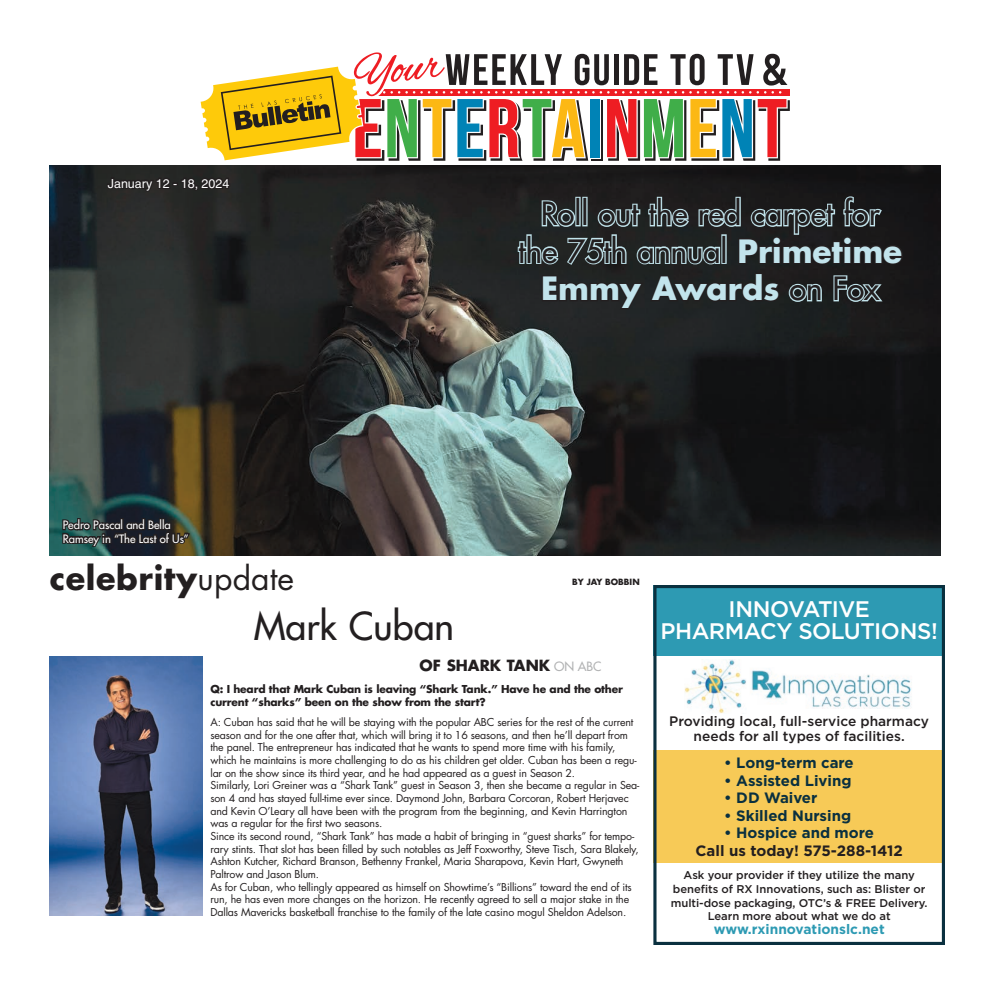
<style>
.page{position:relative;width:990px;height:990px;background:#fff}
.page>*{position:absolute;margin:0;border:0;box-sizing:border-box;transform-origin:0 0}
.t1{font:500 37.5px "Futura Std";color:#231f20}
.t2{font:700 31.88px "Futura Std";letter-spacing:.02em;color:#231f20}
.t3{font:500 31.25px/37.5px "Futura Std";color:#231f20;text-align:center}
.t4{font:500 22.5px/22.5px "Gotham";letter-spacing:-.025em;color:#fff;text-align:center}
.t5{font:700 15px "Gotham";color:#0a303f}
.t6{font:700 15px "Gotham";color:#231f20}
.t7{font:700 15px "Futura Std";color:#231f20}
.t8{font:500 13.75px/15px "Gotham";color:#231f20;text-align:center}
.t9{font:700 13.75px "Gotham";color:#2d9ab3}
.t10{font:12.5px "Helvetica LT Std";color:#fff}
.t11{font:500 11.25px/13.8px "Gotham";letter-spacing:-.005em;color:#231f20;text-align:center}
.t12{font:500 11.25px/13.5px "Futura Std";color:#fff}
.t13{font:11.25px "Helvetica LT Std";color:#231f20}
.t14{font:10.62px/12.6px "Futura Std";letter-spacing:-.015em;color:#231f20}
.t15{font:700 10.62px/12.6px "Futura Std";letter-spacing:-.015em;color:#231f20}
.t16{font:700 8.38px "Futura Std";color:#231f20}
.s1{font-weight:400}
.s2{font-weight:700;color:#c2e4ec}
.s3{font-weight:500;font-size:12.5px;color:#b2b3b4}
</style>
<div class="page">
<img style="left:50px;top:166px;width:890px;height:390px">
<div style="left:106px;top:176px;width:126px;height:26px;background:#252725"></div>
<svg style="left:200px;top:52px;width:590px;height:109px"></svg>
<svg style="left:61px;top:517px;width:131px;height:31px;background:#27302e"></svg>
<svg style="left:517px;top:195px;width:388px;height:116px;background:#3a4042"></svg>
<img style="left:49px;top:657px;width:154px;height:259px">
<div style="left:653px;top:585px;width:292px;height:70px;background:#2d9ab3"></div>
<div style="left:653px;top:750px;width:292px;height:113px;background:#f7ca57"></div>
<div style="left:653px;top:585px;width:292px;height:360px;border:3px solid #0a303f"></div>
<img style="left:684px;top:659px;width:62px;height:54px">
<img style="left:751px;top:669px;width:161px;height:40px">
<p class="t10" style="left:108px;top:176px;width:123px">January 12 - 18, 2024</p>
<p class="t12" style="left:63px;top:518px;width:128px">Pedro Pascal and Bella<br>Ramsey in “The Last of Us”</p>
<h2 class="t2" style="left:50px;top:556px;width:246px">celebrity<span class="s1">update</span></h2>
<h3 class="t3" style="left:518px;top:195px;width:386px">Roll out the red carpet for the 75th annual <span class="s2">Primetime<br>Emmy Awards</span> on Fox</h3>
<p class="t16" style="left:572px;top:576px;width:69px">BY JAY BOBBIN</p>
<h1 class="t1" style="left:254px;top:603px;width:202px">Mark Cuban</h1>
<h3 class="t7" style="left:420px;top:656px;width:183px">OF SHARK TANK <span class="s3">ON ABC</span></h3>
<p class="t15" style="left:210px;top:683px;width:414px">Q: I heard that Mark Cuban is leaving “Shark Tank.” Have he and the other current “sharks” been on the show from the start?</p>
<p class="t14" style="left:210px;top:716px;width:431px">A: Cuban has said that he will be staying with the popular ABC series for the rest of the current season and for the one after that, which will bring it to 16 seasons, and then he’ll depart from the panel. The entrepreneur has indicated that he wants to spend more time with his family, which he maintains is more challenging to do as his children get older. Cuban has been a regu&shy;lar on the show since its third year, and he had appeared as a guest in Season 2.<br>Similarly, Lori Greiner was a “Shark Tank” guest in Season 3, then she became a regular in Sea&shy;son 4 and has stayed full-time ever since. Daymond John, Barbara Corcoran, Robert Herjavec and Kevin O’Leary all have been with the program from the beginning, and Kevin Harrington was a regular for the first two seasons.<br>Since its second round, “Shark Tank” has made a habit of bringing in “guest sharks” for tempo&shy;rary stints. That slot has been filled by such notables as Jeff Foxworthy, Steve Tisch, Sara Blakely, Ashton Kutcher, Richard Branson, Bethenny Frankel, Maria Sharapova, Kevin Hart, Gwyneth Paltrow and Jason Blum.<br>As for Cuban, who tellingly appeared as himself on Showtime’s “Billions” toward the end of its run, he has even more changes on the horizon. He recently agreed to sell a major stake in the Dallas Mavericks basketball franchise to the family of the late casino mogul Sheldon Adelson.</p>
<h3 class="t4" style="left:661px;top:597px;width:279px">INNOVATIVE<br>PHARMACY SOLUTIONS!</h3>
<p class="t8" style="left:669px;top:713px;width:261px">Providing local, full-service pharmacy needs for all types of facilities.</p>
<h3 class="t5" style="left:724px;top:753px;width:131px">• Long-term care</h3>
<h3 class="t5" style="left:724px;top:770px;width:129px">• Assisted Living</h3>
<h3 class="t5" style="left:724px;top:788px;width:95px">• DD Waiver</h3>
<h3 class="t5" style="left:724px;top:805px;width:128px">• Skilled Nursing</h3>
<h3 class="t5" style="left:724px;top:823px;width:151px">• Hospice and more</h3>
<h3 class="t6" style="left:696px;top:840px;width:209px">Call us today! 575-288-1412</h3>
<p class="t11" style="left:671px;top:868px;width:258px">Ask your provider if they utilize the many benefits of RX Innovations, such as: Blister or multi-dose packaging, OTC’s &amp; FREE Delivery.<br>Learn more about what we do at</p>
<p class="t9" style="left:714px;top:920px;width:173px">www.rxinnovationslc.net</p>
<p class="t13" style="left:890px;top:894px;width:45px">2 x 4” ad</p>
</div>
